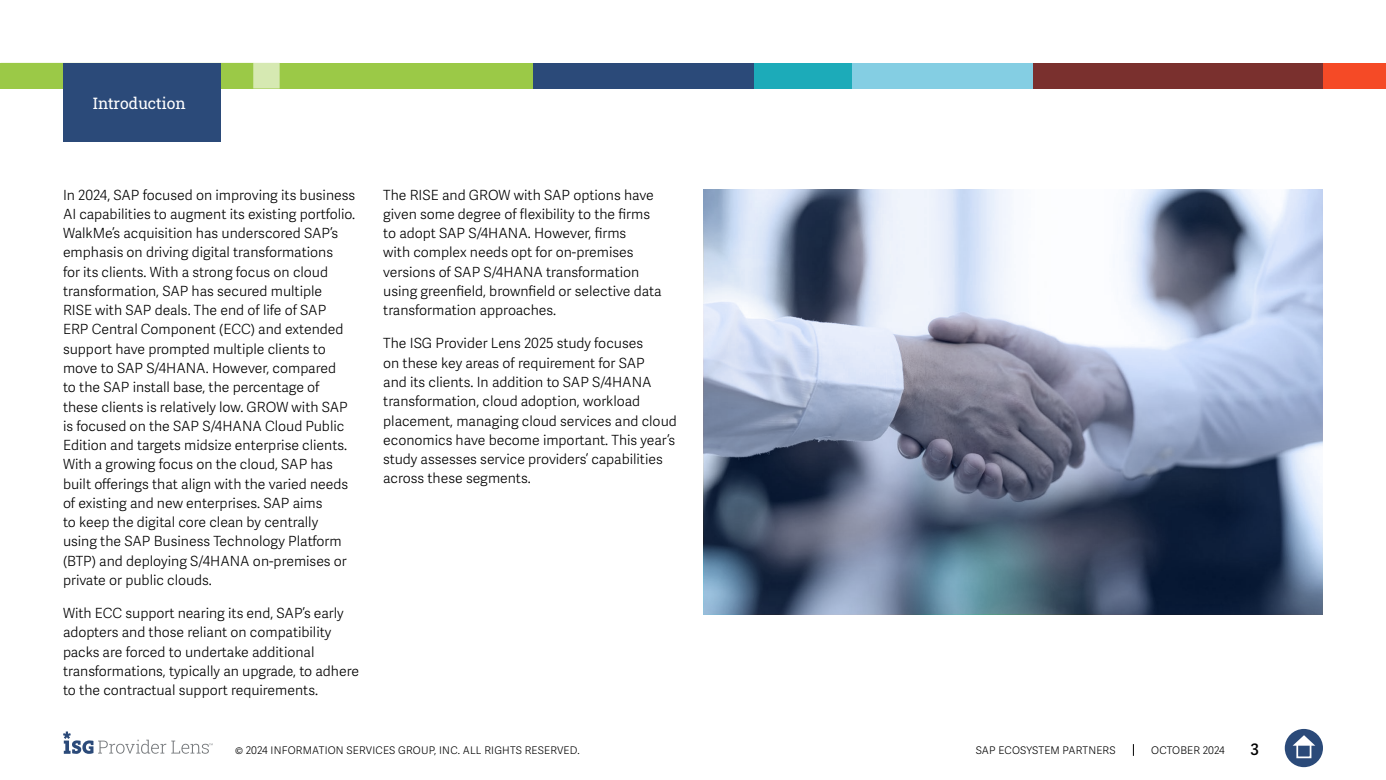
<style>
.page{position:relative;width:1386px;height:780px;background:#fff}
.page>*{position:absolute;margin:0;border:0;box-sizing:border-box;transform-origin:0 0}
.Section_Label_Blue_B{font:15.75px "Roboto Slab ISG P Regular";color:#fff}
.t1{font:600 15.75px "Adelle Sans";color:#000}
.t2{font:300 14px/19.2px "Adelle Sans";color:#000101}
.t3{font:300 10.5px "Adelle Sans";letter-spacing:.02em;color:#000}
</style>
<div class="page">
<svg style="left:1133px;top:744px;width:1px;height:12px"></svg>
<div style="left:1285px;top:729px;width:38px;height:38px;background:#2b4a79;border-radius:50%"></div>
<svg style="left:1293px;top:735px;width:22px;height:10px"></svg>
<div style="left:1296px;top:743px;width:15px;height:15px;border:2px solid #fff"></div>
<svg style="left:63px;top:731px;width:150px;height:23px"></svg>
<div style="left:0;top:63px;width:533px;height:25px;background:#9bc947"></div>
<svg style="left:220px;top:63px;width:60px;height:25px"></svg>
<div style="left:533px;top:63px;width:223px;height:25px;background:#2b4a79"></div>
<div style="left:850px;top:63px;width:184px;height:25px;background:#84cee3"></div>
<div style="left:1323px;top:63px;width:63px;height:25px;background:#f54a26"></div>
<div style="left:1033px;top:63px;width:290px;height:25px;background:#7a302e"></div>
<div style="left:754px;top:63px;width:98px;height:25px;background:#1cabb9"></div>
<div style="left:63px;top:63px;width:157px;height:79px;background:#2b4a79"></div>
<svg style="left:704px;top:189px;width:619px;height:425px;background:#8995ab"></svg>
<p class="Section_Label_Blue_B" style="left:93px;top:92px;width:94px">Introduction</p>
<p class="t2" style="left:63px;top:185px;width:294px">In 2024, SAP focused on improving its business AI capabilities to augment its existing portfolio.<br>WalkMe’s acquisition has underscored SAP’s emphasis on driving digital transformations<br>for its clients. With a strong focus on cloud transformation, SAP has secured multiple<br>RISE with SAP deals. The end of life of SAP ERP Central Component (ECC) and extended support have prompted multiple clients to move to SAP S/4HANA. However, compared<br>to the SAP install base, the percentage of these clients is relatively low. GROW with SAP is focused on the SAP S/4HANA Cloud Public Edition and targets midsize enterprise clients.<br>With a growing focus on the cloud, SAP has built offerings that align with the varied needs of existing and new enterprises. SAP aims<br>to keep the digital core clean by centrally using the SAP Business Technology Platform (BTP) and deploying S/4HANA on-premises or private or public clouds.</p>
<p class="t2" style="left:63px;top:604px;width:298px">With ECC support nearing its end, SAP’s early adopters and those reliant on compatibility packs are forced to undertake additional transformations, typically an upgrade, to adhere to the contractual support requirements.</p>
<p class="t2" style="left:383px;top:185px;width:280px">The RISE and GROW with SAP options have given some degree of flexibility to the firms to adopt SAP S/4HANA. However, firms<br>with complex needs opt for on-premises versions of SAP S/4HANA transformation using greenfield, brownfield or selective data transformation approaches.</p>
<p class="t2" style="left:383px;top:334px;width:295px">The ISG Provider Lens 2025 study focuses<br>on these key areas of requirement for SAP<br>and its clients. In addition to SAP S/4HANA transformation, cloud adoption, workload placement, managing cloud services and cloud economics have become important. This year’s study assesses service providers’ capabilities across these segments.</p>
<p class="t3" style="left:235px;top:744px;width:346px">© 2024 INFORMATION SERVICES GROUP, INC. ALL RIGHTS RESERVED.</p>
<p class="t3" style="left:976px;top:744px;width:141px">SAP ECOSYSTEM PARTNERS</p>
<p class="t3" style="left:1151px;top:744px;width:75px">OCTOBER 2024</p>
<p class="t1" style="left:1250px;top:740px;width:10px">3</p>
</div>
